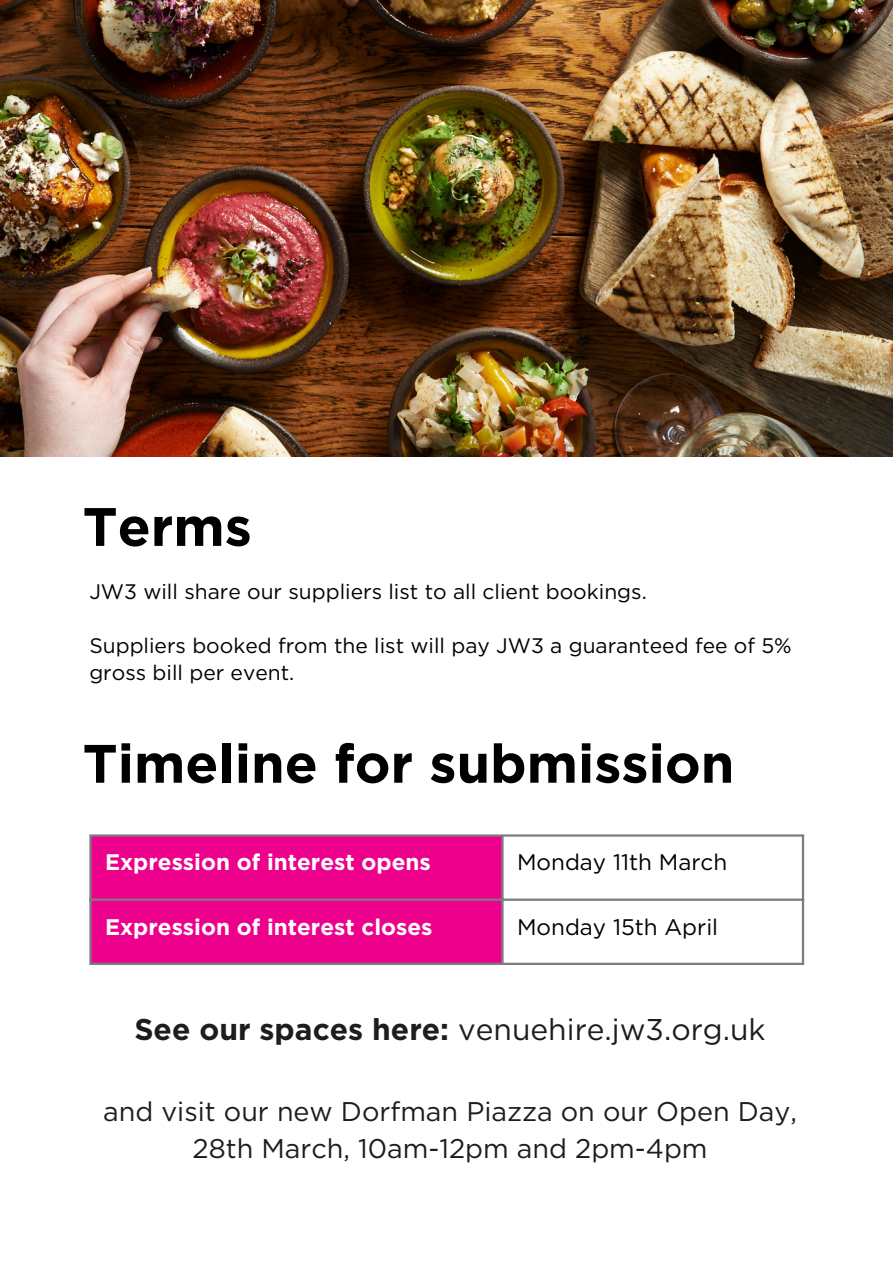
<style>
.page{position:relative;width:893px;height:1264px;background:#fff}
.page>*{position:absolute;margin:0;border:0;box-sizing:border-box;transform-origin:0 0}
.t1{font:700 54px "Gotham";color:#000001}
.t2{font:30px "Gotham";color:#1d1d1d}
.t3{font:27px/37.2px "Gotham";color:#1d1d1d;text-align:center}
.t4{font:700 22.5px "Gotham";color:#fff}
.t5{font:22.5px "Gotham";color:#000}
.t6{font:21px/27px "Gotham";color:#000001}
.s1{font-weight:700}
</style>
<div class="page">
<img style="left:0;top:0;width:892px;height:457px">
<div style="left:92px;top:836px;width:409px;height:126px;background:#ec008c"></div>
<hr style="left:89px;top:836px;width:3px;height:126px;background:#7b7c7f">
<hr style="left:501px;top:836px;width:2px;height:126px;background:#7b7c7f">
<hr style="left:801px;top:836px;width:3px;height:126px;background:#7b7c7f">
<hr style="left:89px;top:834px;width:715px;height:2px;background:#7b7c7f">
<hr style="left:89px;top:898px;width:715px;height:2px;background:#7b7c7f">
<hr style="left:89px;top:962px;width:715px;height:3px;background:#7b7c7f">
<h1 class="t1" style="left:83px;top:494px;width:171px">Terms</h1>
<p class="t6" style="left:89px;top:578px;width:559px">JW3 will share our suppliers list to all client bookings.</p>
<p class="t6" style="left:89px;top:632px;width:704px">Suppliers booked from the list will pay JW3 a guaranteed fee of 5% gross bill per event.</p>
<h1 class="t1" style="left:83px;top:731px;width:653px">Timeline for submission</h1>
<p class="t4" style="left:105px;top:848px;width:327px">Expression of interest opens</p>
<p class="t5" style="left:517px;top:848px;width:211px">Monday 11th March</p>
<p class="t4" style="left:105px;top:913px;width:329px">Expression of interest closes</p>
<p class="t5" style="left:517px;top:913px;width:202px">Monday 15th April</p>
<h2 class="t2" style="left:134px;top:1010px;width:632px"><span class="s1">See our spaces here:</span> venuehire.jw3.org.uk</h2>
<h2 class="t3" style="left:103px;top:1092px;width:695px">and visit our new Dorfman Piazza on our Open Day,<br>28th March, 10am-12pm and 2pm-4pm</h2>
</div>
